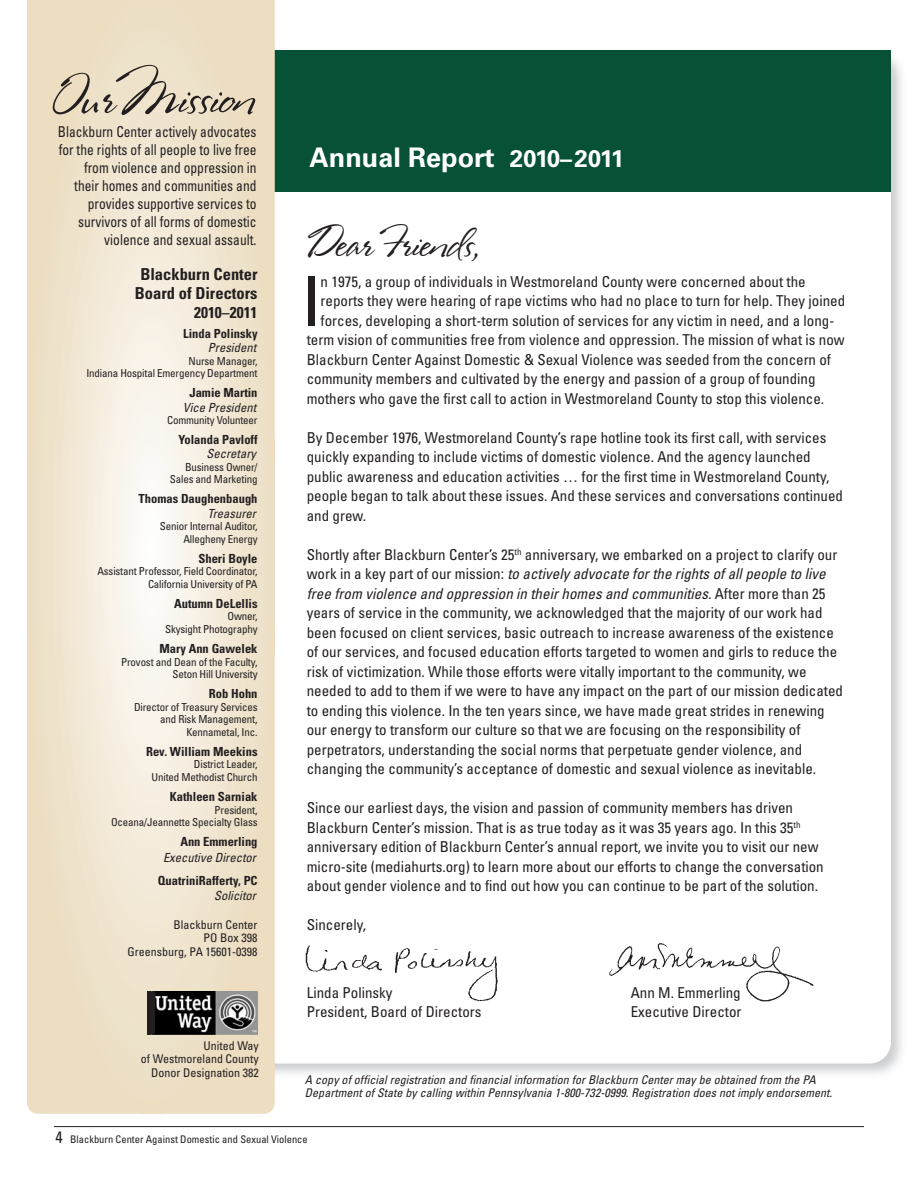
<style>
.page{position:relative;width:918px;height:1188px;background:#fff}
.page>*{position:absolute;margin:0;border:0;box-sizing:border-box;transform-origin:0 0}
.t1{font:condensed 69px "Univers";color:#231f20}
.t2{font:51px "Stephanie Marie JF";color:#231f20}
.t3{font:40.8px "Stephanie Marie JF";color:#231f20}
.t4{font:700 27px "Univers";color:#fff}
.t5{font:700 condensed 16.5px/19.5px "Univers";color:#231f20;text-align:center}
.t6{font:700 condensed 15.6px "Univers";color:#231f20}
.t7{font:condensed 15px/19.5px "Univers";color:#231f20}
.t8{font:condensed 15px/18px "Univers";color:#231f20;text-align:right;scale:.9 1}
.t9{font:700 condensed 12.6px "Univers";color:#231f20}
.t10{font:italic condensed 12.6px "Univers";letter-spacing:.005em;color:#231f20}
.t11{font:italic condensed 12px/13.5px "Univers";letter-spacing:.005em;color:#231f20}
.t12{font:condensed 12px/13.5px "Univers";color:#231f20;text-align:right}
.t13{font:condensed 10.95px/12.6px "Univers";letter-spacing:-.015em;color:#231f20;text-align:right}
.t14{font:condensed 10.5px "Univers";color:#231f20}
.s1{font-size:24px}
.s2{font-style:italic}
.s3{font-size:16.5px}
</style>
<div class="page">
<div style="left:272px;top:50px;width:619px;height:141px;background:#075137"></div>
<hr style="left:54px;top:1126px;width:810px;height:1px;background:#231f20">
<img style="left:305px;top:945px;width:193px;height:57px">
<img style="left:609px;top:943px;width:205px;height:59px">
<svg style="left:27px;top:0;width:248px;height:1114px;background:#f0e5d1"></svg>
<img style="left:155px;top:991px;width:103px;height:44px">
<div style="left:149px;top:991px;width:6px;height:44px;background:#231f20"></div>
<h2 class="t2" style="left:53px;top:66px;width:203px">OurMission</h2>
<p class="t8" style="left:58px;top:124px;width:222px">Blackburn Center actively advocates for the rights of all people to live free from violence and oppression in their homes and communities and provides supportive services to survivors of all forms of domestic violence and sexual assault.</p>
<p class="t5" style="left:135px;top:265px;width:124px">Blackburn Center<br>Board of Directors</p>
<p class="t6" style="left:194px;top:307px;width:65px">2010–2011</p>
<p class="t9" style="left:183px;top:329px;width:76px">Linda Polinsky</p>
<p class="t10" style="left:208px;top:343px;width:50px">President</p>
<p class="t13" style="left:86px;top:356px;width:173px">Nurse Manager,<br>Indiana Hospital Emergency Department</p>
<p class="t9" style="left:189px;top:388px;width:70px">Jamie Martin</p>
<p class="t10" style="left:183px;top:402px;width:75px">Vice President</p>
<p class="t13" style="left:167px;top:415px;width:92px">Community Volunteer</p>
<p class="t9" style="left:178px;top:435px;width:81px">Yolanda Pavloff</p>
<p class="t10" style="left:206px;top:449px;width:51px">Secretary</p>
<p class="t13" style="left:170px;top:462px;width:89px">Business Owner/<br>Sales and Marketing</p>
<p class="t9" style="left:139px;top:494px;width:121px">Thomas Daughenbaugh</p>
<p class="t10" style="left:207px;top:508px;width:50px">Treasurer</p>
<p class="t13" style="left:160px;top:521px;width:99px">Senior Internal Auditor,<br>Allegheny Energy</p>
<p class="t9" style="left:198px;top:554px;width:61px">Sheri Boyle</p>
<p class="t13" style="left:97px;top:566px;width:162px">Assistant Professor, Field Coordinator,<br>California University of PA</p>
<p class="t9" style="left:174px;top:599px;width:85px">Autumn DeLellis</p>
<p class="t13" style="left:165px;top:611px;width:94px">Owner,<br>Skysight Photography</p>
<p class="t9" style="left:160px;top:644px;width:100px">Mary Ann Gawelek</p>
<p class="t13" style="left:121px;top:656px;width:138px">Provost and Dean of the Faculty,<br>Seton Hill University</p>
<p class="t9" style="left:209px;top:689px;width:50px">Rob Hohn</p>
<p class="t13" style="left:134px;top:701px;width:125px">Director of Treasury Services and Risk Management,<br>Kennametal, Inc.</p>
<p class="t9" style="left:146px;top:747px;width:113px">Rev. William Meekins</p>
<p class="t13" style="left:152px;top:759px;width:107px">District Leader,<br>United Methodist Church</p>
<p class="t9" style="left:170px;top:792px;width:89px">Kathleen Sarniak</p>
<p class="t13" style="left:111px;top:804px;width:148px">President,<br>Oceana/Jeannette Specialty Glass</p>
<p class="t9" style="left:180px;top:837px;width:79px">Ann Emmerling</p>
<p class="t10" style="left:163px;top:853px;width:95px">Executive Director</p>
<p class="t9" style="left:158px;top:876px;width:101px">QuatriniRafferty, PC</p>
<p class="t10" style="left:214px;top:891px;width:43px">Solicitor</p>
<p class="t12" style="left:128px;top:919px;width:131px">Blackburn Center<br>PO Box 398<br>Greensburg, PA 15601-0398</p>
<p class="t12" style="left:141px;top:1040px;width:120px">United Way<br>of Westmoreland County<br>Donor Designation 382</p>
<h3 class="t4" style="left:309px;top:147px;width:316px">Annual Report <span class="s1">2010–2011</span></h3>
<h3 class="t3" style="left:307px;top:218px;width:175px">Dear Friends,</h3>
<h1 class="t1" style="left:302px;top:276px;width:21px">I</h1>
<p class="t7" style="left:321px;top:273px;width:487px">n 1975, a group of individuals in Westmoreland County were concerned about the</p>
<p class="t7" style="left:321px;top:292px;width:526px">reports they were hearing of rape victims who had no place to turn for help. They joined</p>
<p class="t7" style="left:321px;top:312px;width:515px">forces, developing a short-term solution of services for any victim in need, and a long-</p>
<p class="t7" style="left:307px;top:331px;width:540px">term vision of communities free from violence and oppression. The mission of what is now</p>
<p class="t7" style="left:307px;top:351px;width:526px">Blackburn Center Against Domestic &amp; Sexual Violence was seeded from the concern of</p>
<p class="t7" style="left:307px;top:370px;width:510px">community members and cultivated by the energy and passion of a group of founding</p>
<p class="t7" style="left:307px;top:390px;width:519px">mothers who gave the first call to action in Westmoreland County to stop this violence.</p>
<p class="t7" style="left:307px;top:429px;width:538px">By December 1976, Westmoreland County’s rape hotline took its first call, with services quickly expanding to include victims of domestic violence. And the agency launched public awareness and education activities … for the first time in Westmoreland County, people began to talk about these issues. And these services and conversations continued and grew.</p>
<p class="t7" style="left:307px;top:546px;width:538px">Shortly after Blackburn Center’s 25<sup>th</sup> anniversary, we embarked on a project to clarify our work in a key part of our mission: <span class="s2">to actively advocate for the rights of all people to live free from violence and oppression in their homes and communities.</span> After more than 25 years of service in the community, we acknowledged that the majority of our work had been focused on client services, basic outreach to increase awareness of the existence of our services, and focused education efforts targeted to women and girls to reduce the risk of victimization. While those efforts were vitally important to the community, we needed to add to them if we were to have any impact on the part of our mission dedicated to ending this violence. In the ten years since, we have made great strides in renewing our energy to transform our culture so that we are focusing on the responsibility of perpetrators, understanding the social norms that perpetuate gender violence, and changing the community’s acceptance of domestic and sexual violence as inevitable.</p>
<p class="t7" style="left:307px;top:799px;width:519px">Since our earliest days, the vision and passion of community members has driven Blackburn Center’s mission. That is as true today as it was 35 years ago. In this 35<sup>th </sup>anniversary edition of Blackburn Center’s annual report, we invite you to visit our new micro-site (mediahurts.org) to learn more about our efforts to change the conversation about gender violence and to find out how you can continue to be part of the solution.</p>
<p class="t7" style="left:307px;top:916px;width:61px">Sincerely,</p>
<p class="t7" style="left:307px;top:984px;width:87px">Linda Polinsky</p>
<p class="t7" style="left:631px;top:984px;width:111px">Ann M. Emmerling</p>
<p class="t7" style="left:307px;top:1003px;width:176px">President, Board of Directors</p>
<p class="t7" style="left:631px;top:1003px;width:112px">Executive Director</p>
<p class="t11" style="left:305px;top:1074px;width:529px">A copy of official registration and financial information for Blackburn Center may be obtained from the PA<br>Department of State by calling within Pennsylvania 1-800-732-0999. Registration does not imply endorsement.</p>
<p class="t14" style="left:56px;top:1135px;width:254px"><span class="s3">4</span> Blackburn Center Against Domestic and Sexual Violence</p>
</div>
